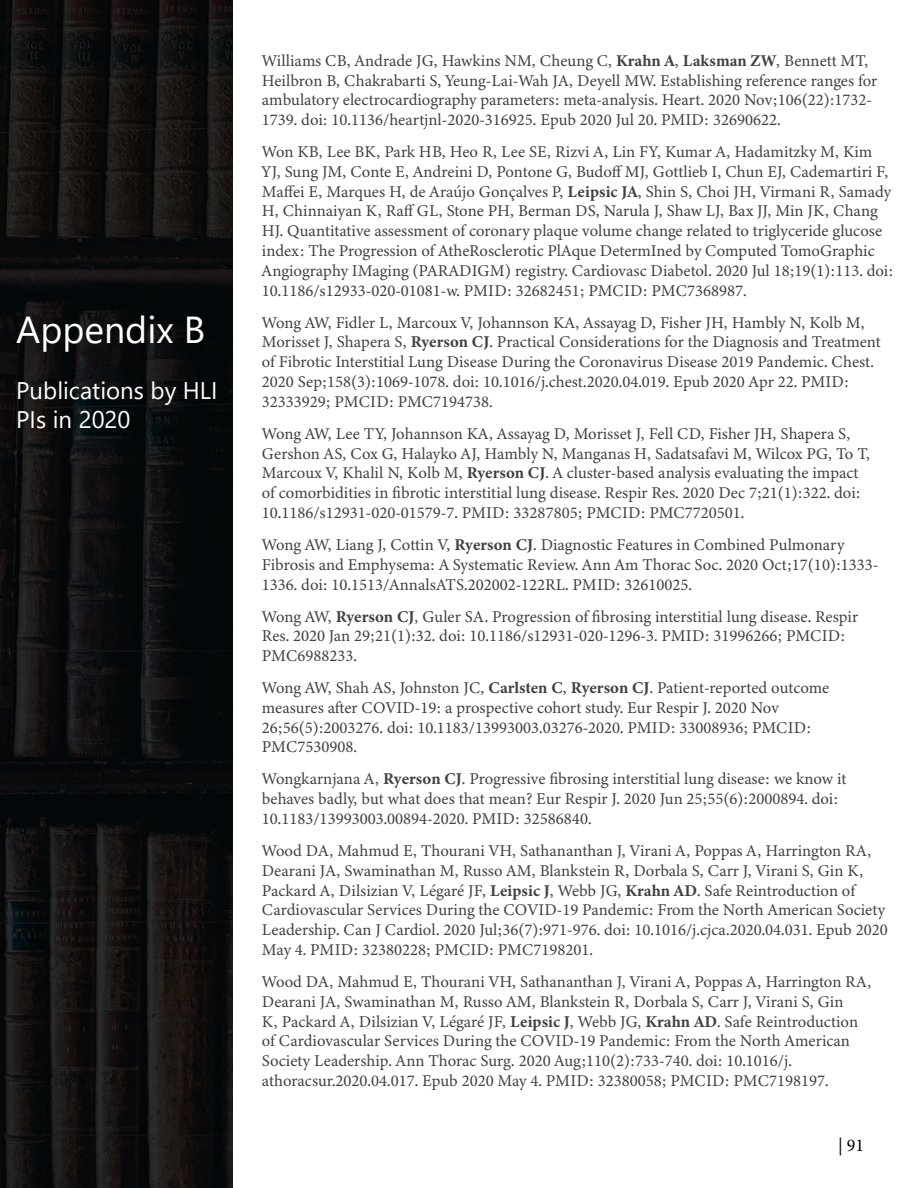
<style>
.page{position:relative;width:918px;height:1188px;background:#fff}
.page>*{position:absolute;margin:0;border:0;box-sizing:border-box;transform-origin:0 0}
.t1{font:37.5px "Segoe UI";color:#fff}
.t2{font:24px/28.8px "Segoe UI";color:#fff}
.t3{font:18px "Minion Pro";color:#000}
.t4{font:16.5px/19.8px "Minion Variable Concept";color:#414042}
</style>
<div class="page">
<img style="left:0;top:0;width:232px;height:1188px">
<h1 class="t1" style="left:16px;top:295px;width:191px">Appendix B</h1>
<h2 class="t2" style="left:16px;top:374px;width:203px">Publications by HLI<br>PIs in 2020</h2>
<p class="t4" style="left:262px;top:50px;width:617px">Williams CB, Andrade JG, Hawkins NM, Cheung C, Krahn A, Laksman ZW, Bennett MT, Heilbron B, Chakrabarti S, Yeung-Lai-Wah JA, Deyell MW. Establishing reference ranges for ambulatory electrocardiography parameters: meta-analysis. Heart. 2020 Nov;106(22):1732- 1739. doi: 10.1136/heartjnl-2020-316925. Epub 2020 Jul 20. PMID: 32690622.</p>
<p class="t4" style="left:262px;top:142px;width:633px">Won KB, Lee BK, Park HB, Heo R, Lee SE, Rizvi A, Lin FY, Kumar A, Hadamitzky M, Kim YJ, Sung JM, Conte E, Andreini D, Pontone G, Budoff MJ, Gottlieb I, Chun EJ, Cademartiri F, Maffei E, Marques H, de Araújo Gonçalves P, Leipsic JA, Shin S, Choi JH, Virmani R, Samady H, Chinnaiyan K, Raff GL, Stone PH, Berman DS, Narula J, Shaw LJ, Bax JJ, Min JK, Chang HJ. Quantitative assessment of coronary plaque volume change related to triglyceride glucose index: The Progression of AtheRosclerotic PlAque DetermIned by Computed TomoGraphic Angiography IMaging (PARADIGM) registry. Cardiovasc Diabetol. 2020 Jul 18;19(1):113. doi:<br>10.1186/s12933-020-01081-w. PMID: 32682451; PMCID: PMC7368987.</p>
<p class="t4" style="left:262px;top:312px;width:621px">Wong AW, Fidler L, Marcoux V, Johannson KA, Assayag D, Fisher JH, Hambly N, Kolb M, Morisset J, Shapera S, Ryerson CJ. Practical Considerations for the Diagnosis and Treatment of Fibrotic Interstitial Lung Disease During the Coronavirus Disease 2019 Pandemic. Chest.<br>2020 Sep;158(3):1069-1078. doi: 10.1016/j.chest.2020.04.019. Epub 2020 Apr 22. PMID:<br>32333929; PMCID: PMC7194738.</p>
<p class="t4" style="left:262px;top:423px;width:610px">Wong AW, Lee TY, Johannson KA, Assayag D, Morisset J, Fell CD, Fisher JH, Shapera S, Gershon AS, Cox G, Halayko AJ, Hambly N, Manganas H, Sadatsafavi M, Wilcox PG, To T, Marcoux V, Khalil N, Kolb M, Ryerson CJ. A cluster-based analysis evaluating the impact of comorbidities in fibrotic interstitial lung disease. Respir Res. 2020 Dec 7;21(1):322. doi:<br>10.1186/s12931-020-01579-7. PMID: 33287805; PMCID: PMC7720501.</p>
<p class="t4" style="left:262px;top:535px;width:618px">Wong AW, Liang J, Cottin V, Ryerson CJ. Diagnostic Features in Combined Pulmonary<br>Fibrosis and Emphysema: A Systematic Review. Ann Am Thorac Soc. 2020 Oct;17(10):1333-<br>1336. doi: 10.1513/AnnalsATS.202002-122RL. PMID: 32610025.</p>
<p class="t4" style="left:262px;top:606px;width:598px">Wong AW, Ryerson CJ, Guler SA. Progression of fibrosing interstitial lung disease. Respir<br>Res. 2020 Jan 29;21(1):32. doi: 10.1186/s12931-020-1296-3. PMID: 31996266; PMCID:<br>PMC6988233.</p>
<p class="t4" style="left:262px;top:678px;width:569px">Wong AW, Shah AS, Johnston JC, Carlsten C, Ryerson CJ. Patient-reported outcome measures after COVID-19: a prospective cohort study. Eur Respir J. 2020 Nov 26;56(5):2003276. doi: 10.1183/13993003.03276-2020. PMID: 33008936; PMCID:<br>PMC7530908.</p>
<p class="t4" style="left:262px;top:769px;width:586px">Wongkarnjana A, Ryerson CJ. Progressive fibrosing interstitial lung disease: we know it behaves badly, but what does that mean? Eur Respir J. 2020 Jun 25;55(6):2000894. doi:<br>10.1183/13993003.00894-2020. PMID: 32586840.</p>
<p class="t4" style="left:262px;top:841px;width:627px">Wood DA, Mahmud E, Thourani VH, Sathananthan J, Virani A, Poppas A, Harrington RA, Dearani JA, Swaminathan M, Russo AM, Blankstein R, Dorbala S, Carr J, Virani S, Gin K, Packard A, Dilsizian V, Légaré JF, Leipsic J, Webb JG, Krahn AD. Safe Reintroduction of Cardiovascular Services During the COVID-19 Pandemic: From the North American Society Leadership. Can J Cardiol. 2020 Jul;36(7):971-976. doi: 10.1016/j.cjca.2020.04.031. Epub 2020<br>May 4. PMID: 32380228; PMCID: PMC7198201.</p>
<p class="t4" style="left:262px;top:972px;width:611px">Wood DA, Mahmud E, Thourani VH, Sathananthan J, Virani A, Poppas A, Harrington RA, Dearani JA, Swaminathan M, Russo AM, Blankstein R, Dorbala S, Carr J, Virani S, Gin<br>K, Packard A, Dilsizian V, Légaré JF, Leipsic J, Webb JG, Krahn AD. Safe Reintroduction of Cardiovascular Services During the COVID-19 Pandemic: From the North American Society Leadership. Ann Thorac Surg. 2020 Aug;110(2):733-740. doi: 10.1016/j. athoracsur.2020.04.017. Epub 2020 May 4. PMID: 32380058; PMCID: PMC7198197.</p>
<p class="t3" style="left:838px;top:1134px;width:28px">| 91</p>
</div>
